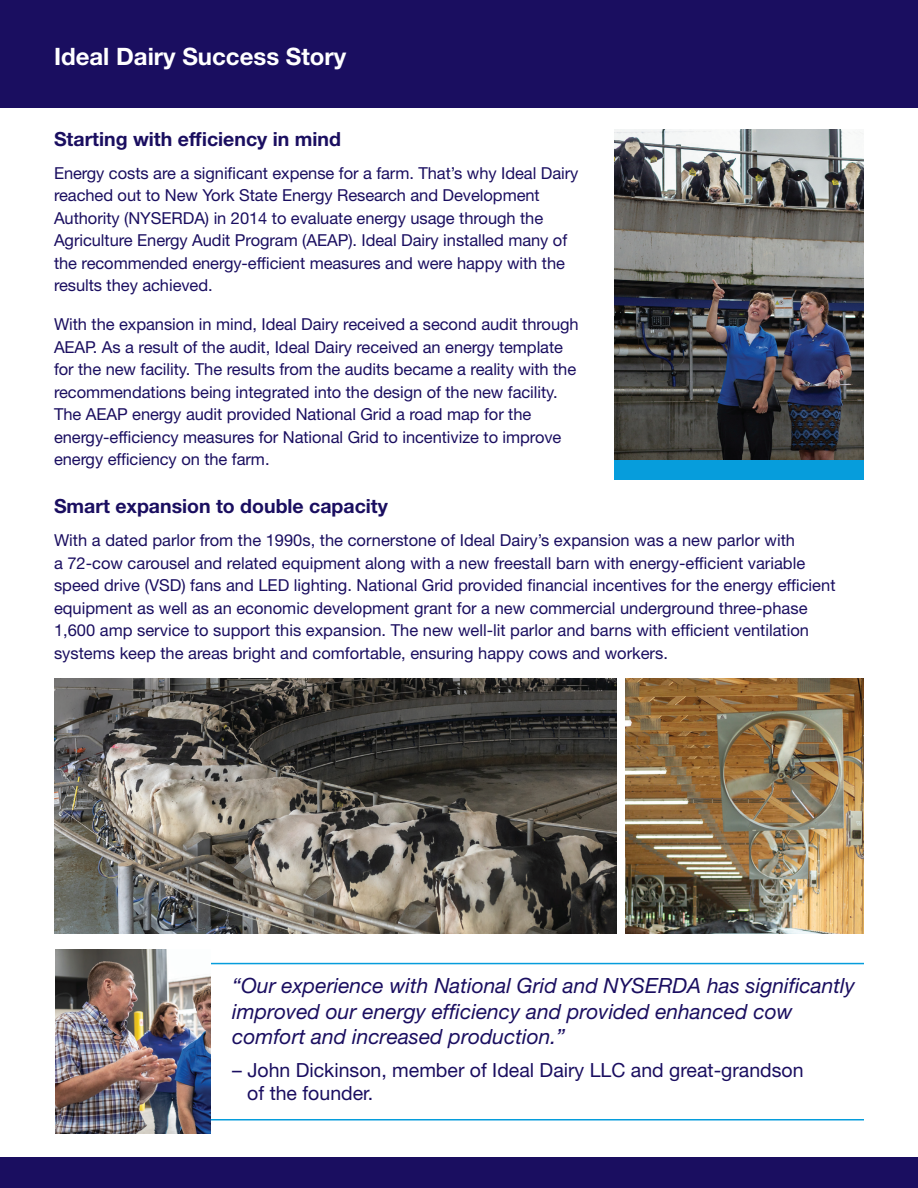
<style>
.page{position:relative;width:918px;height:1188px;background:#fff}
.page>*{position:absolute;margin:0;border:0;box-sizing:border-box;transform-origin:0 0}
.t1{font:700 24px "Helvetica Neue LT Std";color:#fff}
.t2{font:italic 21px/25.5px "Helvetica Neue LT Std";color:#1a0e60}
.t3{font:19.5px "Helvetica Neue LT Std";color:#1a0e60}
.t4{font:700 19.5px "Helvetica Neue LT Std";color:#1a0e60}
.t5{font:16.5px/22.5px "Helvetica Neue LT Std";letter-spacing:-.005em;color:#1a0e60}
</style>
<div class="page">
<div style="left:0;top:0;width:918px;height:108px;background:#1a0e60"></div>
<img style="left:615px;top:130px;width:249px;height:330px">
<div style="left:615px;top:460px;width:249px;height:20px;background:#069ddc"></div>
<img style="left:54px;top:678px;width:563px;height:255px">
<hr style="left:111px;top:1119px;width:753px;height:1px;background:#069ddc">
<hr style="left:111px;top:963px;width:753px;height:1px;background:#069ddc">
<img style="left:55px;top:950px;width:156px;height:184px">
<div style="left:0;top:1158px;width:918px;height:30px;background:#1a0e60"></div>
<img style="left:625px;top:678px;width:239px;height:255px">
<p class="t1" style="left:54px;top:41px;width:294px">Ideal Dairy Success Story</p>
<p class="t4" style="left:54px;top:127px;width:288px">Starting with efficiency in mind</p>
<p class="t5" style="left:54px;top:161px;width:526px">Energy costs are a significant expense for a farm. That’s why Ideal Dairy reached out to New York State Energy Research and Development</p>
<p class="t5" style="left:54px;top:206px;width:491px">Authority (NYSERDA) in 2014 to evaluate energy usage through the</p>
<p class="t5" style="left:54px;top:229px;width:515px">Agriculture Energy Audit Program (AEAP). Ideal Dairy installed many of</p>
<p class="t5" style="left:54px;top:251px;width:512px">the recommended energy-efficient measures and were happy with the results they achieved.</p>
<p class="t5" style="left:54px;top:313px;width:526px">With the expansion in mind, Ideal Dairy received a second audit through<br>AEAP. As a result of the audit, Ideal Dairy received an energy template</p>
<p class="t5" style="left:54px;top:358px;width:524px">for the new facility. The results from the audits became a reality with the recommendations being integrated into the design of the new facility.</p>
<p class="t5" style="left:54px;top:403px;width:479px">The AEAP energy audit provided National Grid a road map for the</p>
<p class="t5" style="left:54px;top:425px;width:509px">energy-efficiency measures for National Grid to incentivize to improve</p>
<p class="t5" style="left:54px;top:448px;width:217px">energy efficiency on the farm.</p>
<p class="t4" style="left:54px;top:494px;width:335px">Smart expansion to double capacity</p>
<p class="t5" style="left:54px;top:529px;width:743px">With a dated parlor from the 1990s, the cornerstone of Ideal Dairy’s expansion was a new parlor with</p>
<p class="t5" style="left:54px;top:551px;width:753px">a 72-cow carousel and related equipment along with a new freestall barn with energy-efficient variable</p>
<p class="t5" style="left:54px;top:574px;width:783px">speed drive (VSD) fans and LED lighting. National Grid provided financial incentives for the energy efficient equipment as well as an economic development grant for a new commercial underground three-phase</p>
<p class="t5" style="left:54px;top:619px;width:757px">1,600 amp service to support this expansion. The new well-lit parlor and barns with efficient ventilation</p>
<p class="t5" style="left:54px;top:641px;width:615px">systems keep the areas bright and comfortable, ensuring happy cows and workers.</p>
<p class="t2" style="left:232px;top:973px;width:624px">“Our experience with National Grid and NYSERDA has significantly improved our energy efficiency and provided enhanced cow</p>
<p class="t2" style="left:232px;top:1024px;width:335px">comfort and increased production.”</p>
<p class="t3" style="left:232px;top:1059px;width:573px">– John Dickinson, member of Ideal Dairy LLC and great-grandson</p>
<p class="t3" style="left:247px;top:1081px;width:128px">of the founder.</p>
</div>
